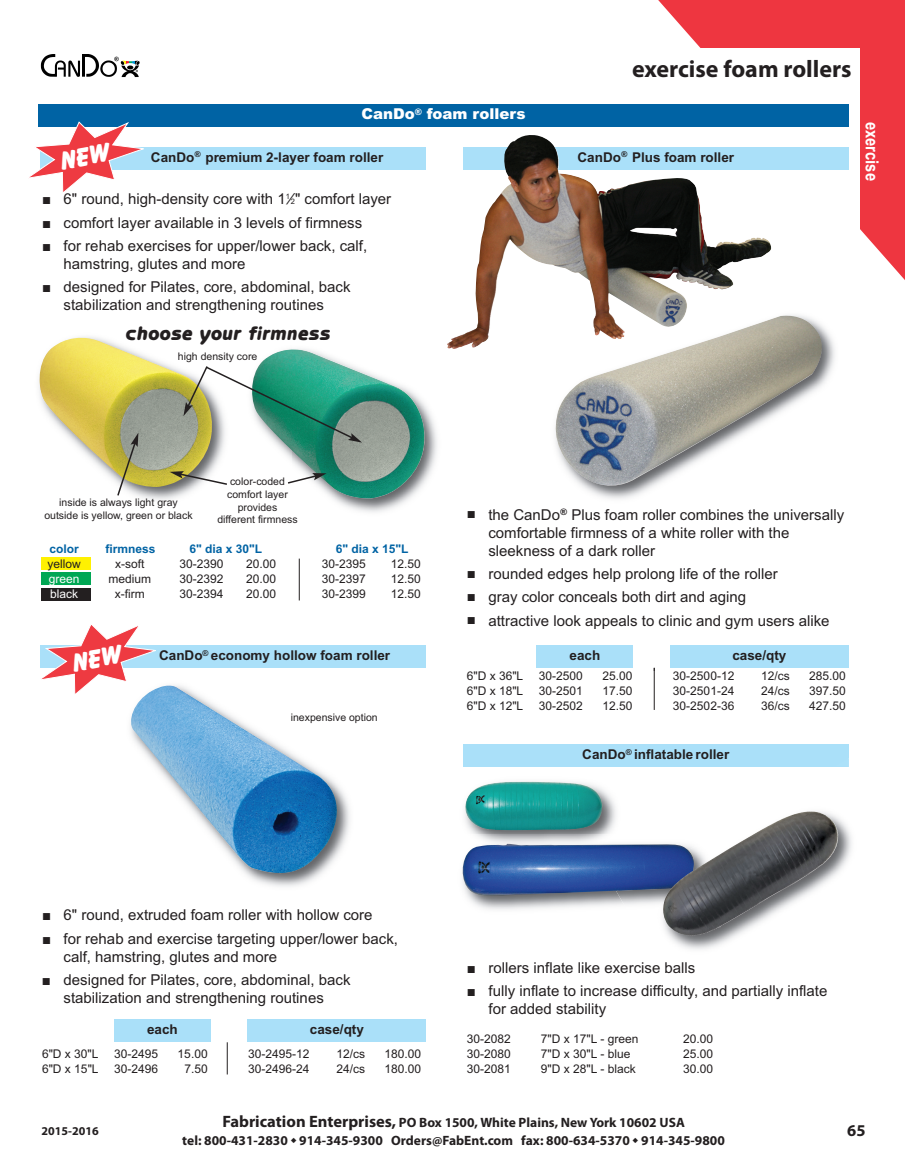
<style>
.page{position:relative;width:905px;height:1175px;background:#fff}
.page>*{position:absolute;margin:0;border:0;box-sizing:border-box;transform-origin:0 0}
.t1{font:700 24px "Myriad Pro";color:#231f20}
.t2{font:19.5px "Tubular";color:#231f20}
.t3{font:700 18px "Arial Narrow";color:#fff}
.t4{font:700 16.5px "Myriad Pro";color:#231f20}
.t5{font:15px/18px "Arial";color:#231f20}
.t6{font:900 15px "Arial";color:#fff}
.t7{font:700 13.5px/17.5px "Myriad Pro";color:#231f20;text-align:center}
.t8{font:700 13.5px "Arial";color:#231f20}
.t9{font:12px "Arial";color:#231f20}
.t10{font:700 12px "Arial";color:#0063a4}
.t11{font:12px/15px "Arial";color:#fff}
.t12{font:700 12px "Myriad Pro";color:#231f20}
.t13{font:10.5px/12.6px "Arial";color:#231f20;text-align:center}
.s1{font-size:7.5px}
.s2{font-size:16.5px}
</style>
<div class="page">
<img style="left:582px;top:326px;width:253px;height:173px">
<img style="left:555px;top:315px;width:267px;height:171px">
<img style="left:138px;top:442px;width:86px;height:58px">
<img style="left:39px;top:337px;width:173px;height:150px">
<img style="left:332px;top:346px;width:145px;height:166px">
<img style="left:260px;top:349px;width:165px;height:149px">
<div style="left:463px;top:744px;width:385px;height:23px;background:#aae0f9"></div>
<img style="left:130px;top:724px;width:220px;height:163px">
<img style="left:131px;top:685px;width:206px;height:188px">
<svg style="left:658px;top:0;width:246px;height:279px;fill:#ee3640"></svg>
<div style="left:677px;top:48px;width:182px;height:193px;background:#fff"></div>
<svg style="left:41px;top:54px;width:99px;height:23px"></svg>
<div style="left:38px;top:104px;width:810px;height:23px;background:#0063a4"></div>
<div style="left:40px;top:147px;width:386px;height:22px;background:#aae0f9"></div>
<div style="left:463px;top:147px;width:385px;height:22px;background:#aae0f9"></div>
<div style="left:40px;top:645px;width:386px;height:23px;background:#aae0f9"></div>
<div style="left:41px;top:556px;width:50px;height:13px;background:#fff101"></div>
<div style="left:41px;top:572px;width:50px;height:13px;background:#00a754"></div>
<div style="left:41px;top:587px;width:50px;height:13px;background:#231f20"></div>
<img style="left:464px;top:789px;width:152px;height:45px">
<img style="left:465px;top:781px;width:137px;height:49px">
<img style="left:467px;top:834px;width:149px;height:76px">
<img style="left:462px;top:843px;width:154px;height:52px">
<img style="left:674px;top:754px;width:178px;height:196px">
<img style="left:833px;top:758px;width:15px;height:9px">
<img style="left:616px;top:844px;width:45px;height:61px">
<img style="left:617px;top:850px;width:44px;height:40px">
<img style="left:661px;top:808px;width:182px;height:133px">
<hr style="left:299px;top:558px;width:1px;height:42px;background:#231f20">
<svg style="left:183px;top:364px;width:179px;height:78px"></svg>
<div style="left:114px;top:1019px;width:97px;height:23px;background:#aae0f9"></div>
<div style="left:248px;top:1019px;width:178px;height:23px;background:#aae0f9"></div>
<svg style="left:116px;top:432px;width:22px;height:64px"></svg>
<hr style="left:227px;top:1042px;width:1px;height:32px;background:#231f20">
<svg style="left:170px;top:471px;width:57px;height:15px"></svg>
<svg style="left:286px;top:473px;width:40px;height:12px"></svg>
<div style="left:536px;top:645px;width:97px;height:23px;background:#aae0f9"></div>
<div style="left:670px;top:645px;width:178px;height:23px;background:#aae0f9"></div>
<hr style="left:654px;top:668px;width:1px;height:42px;background:#231f20">
<img style="left:447px;top:135px;width:324px;height:211px">
<svg style="left:29px;top:121px;width:115px;height:71px"></svg>
<svg style="left:41px;top:625px;width:115px;height:70px"></svg>
<p class="t6" style="left:361px;top:105px;width:166px">CanDo<sup>®</sup> foam rollers</p>
<h1 class="t1" style="left:632px;top:59px;width:221px">exercise foam rollers</h1>
<p class="t8" style="left:151px;top:149px;width:234px">CanDo<sup>®</sup> premium 2-layer foam roller</p>
<p class="t8" style="left:577px;top:149px;width:158px">CanDo<sup>®</sup> Plus foam roller</p>
<p class="t5" style="left:42px;top:190px;width:351px">■ 6" round, high-density core with 1<sup>1</sup>⁄<span class="s1">2</span>" comfort layer</p>
<p class="t5" style="left:42px;top:213px;width:322px">■ comfort layer available in 3 levels of firmness</p>
<p class="t5" style="left:64px;top:237px;width:305px;text-indent:-22px">■ for rehab exercises for upper/lower back, calf, hamstring, glutes and more</p>
<p class="t5" style="left:42px;top:278px;width:310px;text-align:center">■ designed for Pilates, core, abdominal, back stabilization and strengthening routines</p>
<h2 class="t2" style="left:126px;top:322px;width:206px">choose your firmness</h2>
<p class="t13" style="left:178px;top:350px;width:81px">high density core</p>
<p class="t3" style="left:882px;top:122px;width:61px;rotate:90deg">exercise</p>
<p class="t13" style="left:44px;top:496px;width:150px">inside is always light gray outside is yellow, green or black</p>
<p class="t13" style="left:217px;top:475px;width:82px">color-coded comfort layer provides<br>different firmness</p>
<p class="t10" style="left:49px;top:542px;width:31px">color</p>
<p class="t9" style="left:47px;top:557px;width:35px">yellow</p>
<p class="t11" style="left:49px;top:571px;width:32px">green black</p>
<p class="t10" style="left:105px;top:542px;width:52px">firmness</p>
<p class="t10" style="left:189px;top:542px;width:74px">6" dia x 30"L</p>
<p class="t10" style="left:336px;top:542px;width:74px">6" dia x 15"L</p>
<p class="t9" style="left:115px;top:557px;width:31px">x-soft</p>
<p class="t9" style="left:179px;top:557px;width:46px">30-2390</p>
<p class="t9" style="left:246px;top:557px;width:32px">20.00</p>
<p class="t9" style="left:322px;top:557px;width:46px">30-2395</p>
<p class="t9" style="left:391px;top:557px;width:32px">12.50</p>
<p class="t9" style="left:108px;top:572px;width:44px">medium</p>
<p class="t9" style="left:179px;top:572px;width:46px">30-2392</p>
<p class="t9" style="left:246px;top:572px;width:32px">20.00</p>
<p class="t9" style="left:322px;top:572px;width:46px">30-2397</p>
<p class="t9" style="left:391px;top:572px;width:32px">12.50</p>
<p class="t9" style="left:115px;top:587px;width:31px">x-firm</p>
<p class="t9" style="left:179px;top:587px;width:46px">30-2394</p>
<p class="t9" style="left:246px;top:587px;width:32px">20.00</p>
<p class="t9" style="left:322px;top:587px;width:46px">30-2399</p>
<p class="t9" style="left:391px;top:587px;width:32px">12.50</p>
<p class="t8" style="left:159px;top:647px;width:233px">CanDo<sup>®</sup> economy hollow foam roller</p>
<p class="t13" style="left:291px;top:711px;width:88px">inexpensive option</p>
<p class="t5" style="left:488px;top:505px;width:357px;text-indent:-22px">■ the CanDo<sup>®</sup> Plus foam roller combines the universally comfortable firmness of a white roller with the sleekness of a dark roller</p>
<p class="t5" style="left:467px;top:565px;width:312px">■ rounded edges help prolong life of the roller</p>
<p class="t5" style="left:467px;top:588px;width:281px">■ gray color conceals both dirt and aging</p>
<p class="t5" style="left:467px;top:611px;width:364px">■ attractive look appeals to clinic and gym users alike</p>
<p class="t8" style="left:569px;top:647px;width:32px">each</p>
<p class="t8" style="left:732px;top:647px;width:56px">case/qty</p>
<p class="t9" style="left:467px;top:668px;width:58px">6"D x 36"L</p>
<p class="t9" style="left:539px;top:668px;width:46px">30-2500</p>
<p class="t9" style="left:602px;top:668px;width:32px">25.00</p>
<p class="t9" style="left:673px;top:668px;width:63px">30-2500-12</p>
<p class="t9" style="left:761px;top:668px;width:30px">12/cs</p>
<p class="t9" style="left:809px;top:668px;width:38px">285.00</p>
<p class="t9" style="left:467px;top:683px;width:58px">6"D x 18"L</p>
<p class="t9" style="left:539px;top:683px;width:46px">30-2501</p>
<p class="t9" style="left:602px;top:683px;width:32px">17.50</p>
<p class="t9" style="left:673px;top:683px;width:63px">30-2501-24</p>
<p class="t9" style="left:761px;top:683px;width:30px">24/cs</p>
<p class="t9" style="left:809px;top:683px;width:38px">397.50</p>
<p class="t9" style="left:467px;top:698px;width:58px">6"D x 12"L</p>
<p class="t9" style="left:539px;top:698px;width:46px">30-2502</p>
<p class="t9" style="left:602px;top:698px;width:32px">12.50</p>
<p class="t9" style="left:673px;top:698px;width:63px">30-2502-36</p>
<p class="t9" style="left:761px;top:698px;width:30px">36/cs</p>
<p class="t9" style="left:809px;top:698px;width:38px">427.50</p>
<p class="t8" style="left:582px;top:746px;width:148px">CanDo<sup>®</sup> inflatable roller</p>
<p class="t5" style="left:42px;top:906px;width:332px">■ 6" round, extruded foam roller with hollow core</p>
<p class="t5" style="left:64px;top:929px;width:336px;text-indent:-22px">■ for rehab and exercise targeting upper/lower back, calf, hamstring, glutes and more</p>
<p class="t5" style="left:42px;top:971px;width:310px;text-align:center">■ designed for Pilates, core, abdominal, back stabilization and strengthening routines</p>
<p class="t8" style="left:147px;top:1021px;width:32px">each</p>
<p class="t8" style="left:310px;top:1021px;width:56px">case/qty</p>
<p class="t9" style="left:42px;top:1046px;width:58px">6"D x 30"L</p>
<p class="t9" style="left:114px;top:1046px;width:46px">30-2495</p>
<p class="t9" style="left:178px;top:1046px;width:32px">15.00</p>
<p class="t9" style="left:248px;top:1046px;width:63px">30-2495-12</p>
<p class="t9" style="left:336px;top:1046px;width:30px">12/cs</p>
<p class="t9" style="left:384px;top:1046px;width:38px">180.00</p>
<p class="t9" style="left:42px;top:1061px;width:58px">6"D x 15"L</p>
<p class="t9" style="left:114px;top:1061px;width:46px">30-2496</p>
<p class="t9" style="left:184px;top:1061px;width:25px">7.50</p>
<p class="t9" style="left:248px;top:1061px;width:63px">30-2496-24</p>
<p class="t9" style="left:336px;top:1061px;width:30px">24/cs</p>
<p class="t9" style="left:384px;top:1061px;width:38px">180.00</p>
<p class="t5" style="left:467px;top:958px;width:230px">■ rollers inflate like exercise balls</p>
<p class="t5" style="left:488px;top:982px;width:340px;text-indent:-22px">■ fully inflate to increase difficulty, and partially inflate for added stability</p>
<p class="t9" style="left:466px;top:1032px;width:46px">30-2082</p>
<p class="t9" style="left:541px;top:1032px;width:99px">7"D x 17"L - green</p>
<p class="t9" style="left:683px;top:1032px;width:32px">20.00</p>
<p class="t9" style="left:466px;top:1047px;width:46px">30-2080</p>
<p class="t9" style="left:541px;top:1047px;width:91px">7"D x 30"L - blue</p>
<p class="t9" style="left:683px;top:1047px;width:32px">25.00</p>
<p class="t9" style="left:466px;top:1062px;width:46px">30-2081</p>
<p class="t9" style="left:541px;top:1062px;width:96px">9"D x 28"L - black</p>
<p class="t9" style="left:683px;top:1062px;width:32px">30.00</p>
<p class="t7" style="left:182px;top:1114px;width:544px"><span class="s2">Fabrication Enterprises,</span> PO Box 1500, White Plains, New York 10602 USA<br>tel: 800-431-2830 ◆ 914-345-9300 Orders@FabEnt.com fax: 800-634-5370 ◆ 914-345-9800</p>
<p class="t12" style="left:41px;top:1126px;width:59px">2015-2016</p>
<p class="t4" style="left:847px;top:1124px;width:20px">65</p>
</div>
